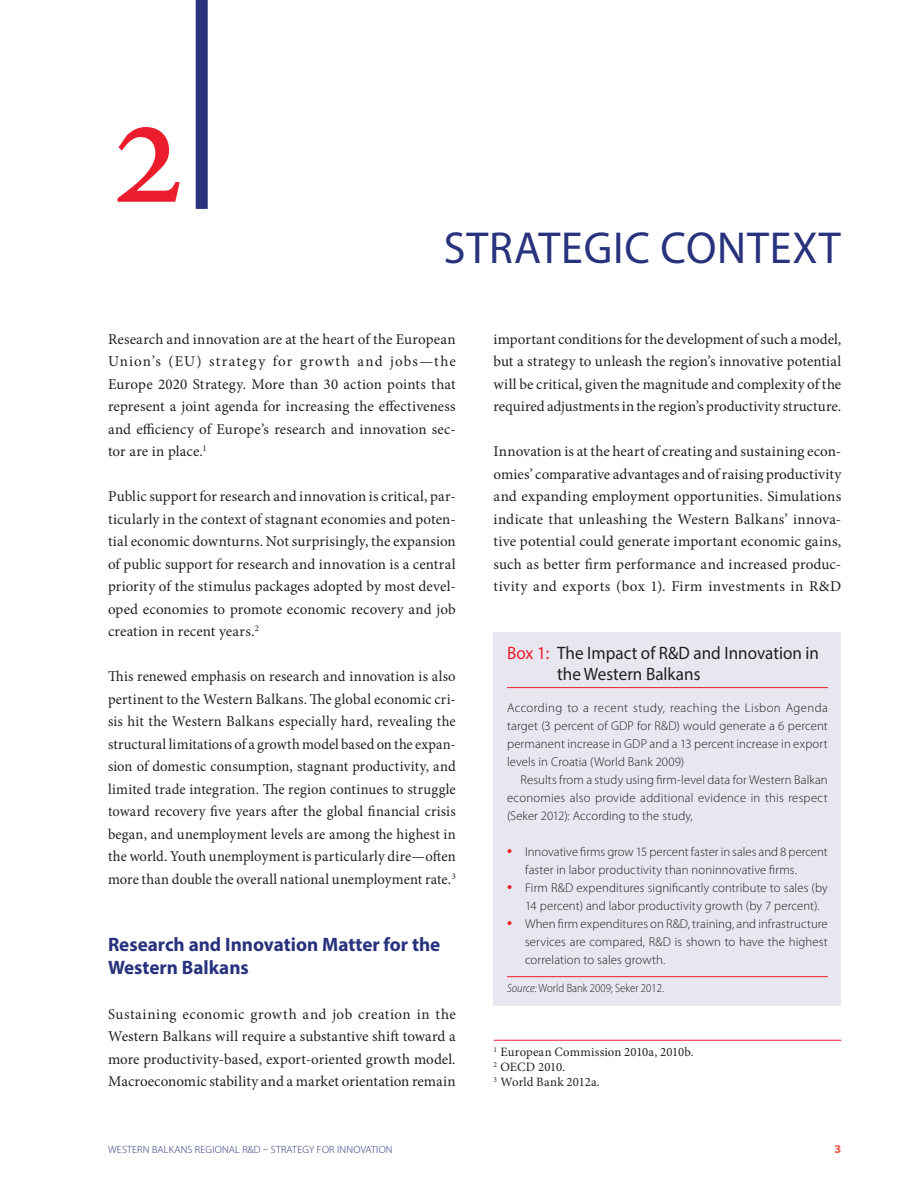
<style>
.page{position:relative;width:918px;height:1188px;background:#fff}
.page>*{position:absolute;margin:0;border:0;box-sizing:border-box;transform-origin:0 0}
.Chpater_number{font:165px "Minion Pro";color:#eb1c2c}
.Chapter_title{font:45px "Myriad Pro";letter-spacing:.02em;color:#28327d}
.head_1{font:700 19.5px/22.5px "Myriad Pro";color:#28327d}
.Box_title{font:18px/21.6px "Myriad Pro";color:#231f20;scale:.95 1}
.Body_text{font:15px/22.5px "Minion Pro";letter-spacing:.005em;color:#231f20;text-align:justify}
.Box_text_first{font:300 12.75px/18px "Myriad Pro";letter-spacing:.005em;color:#231f20;text-align:justify}
.Box_text{font:300 12.75px/18px "Myriad Pro";letter-spacing:.015em;color:#231f20;text-align:justify}
.t1{font:12.75px "Minion Pro";letter-spacing:.01em;color:#231f20}
.Box_source{font:300 12px "Myriad Pro";color:#231f20;scale:.9 1}
.t2{font:900 12px "Myriad Pro";color:#ef6551}
.t3{font:300 10.5px "Myriad Pro";letter-spacing:.02em;color:#28327d}
.s1{color:#eb1c2c}
.s2{font-weight:700;font-size:15px;color:#eb1c2c}
.s3{font-style:italic}
</style>
<div class="page">
<div style="left:196px;top:0;width:12px;height:209px;background:#28327d"></div>
<div style="left:494px;top:632px;width:347px;height:373px;background:#e8e7f0"></div>
<hr style="left:507px;top:687px;width:321px;height:1px;background:#eb1c2c">
<hr style="left:507px;top:976px;width:321px;height:1px;background:#eb1c2c">
<hr style="left:494px;top:1040px;width:347px;height:1px;background:#eb1c2c">
<p class="Chpater_number" style="left:108px;top:39px;width:80px">2</p>
<p class="Chapter_title" style="left:444px;top:220px;width:399px">STRATEGIC CONTEXT</p>
<p class="Body_text" style="left:108px;top:328px;width:349px">Research and innovation are at the heart of the European Union’s (EU) strategy for growth and jobs—the Europe 2020 Strategy. More than 30 action points that represent a joint agenda for increasing the effectiveness and efficiency of Europe’s research and innovation sec&shy;tor are in place.<sup>1</sup></p>
<p class="Body_text" style="left:108px;top:485px;width:349px">Public support for research and innovation is critical, par&shy;ticularly in the context of stagnant economies and poten&shy;tial economic downturns. Not surprisingly, the expansion of public support for research and innovation is a central priority of the stimulus packages adopted by most devel&shy;oped economies to promote economic recovery and job creation in recent years.<sup>2</sup></p>
<p class="Body_text" style="left:108px;top:665px;width:349px">This renewed emphasis on research and innovation is also pertinent to the Western Balkans. The global economic cri&shy;sis hit the Western Balkans especially hard, revealing the structural limitations of a growth model based on the expan&shy;sion of domestic consumption, stagnant productivity, and limited trade integration. The region continues to struggle toward recovery five years after the global financial crisis began, and unemployment levels are among the highest in the world. Youth unemployment is particularly dire—often more than double the overall national unemployment rate.<sup>3</sup></p>
<p class="head_1" style="left:108px;top:933px;width:334px">Research and Innovation Matter for the<br>Western Balkans</p>
<p class="Body_text" style="left:108px;top:1003px;width:349px">Sustaining economic growth and job creation in the Western Balkans will require a substantive shift toward a more productivity-based, export-oriented growth model.<br>Macroeconomic stability and a market orientation remain</p>
<p class="Body_text" style="left:494px;top:328px;width:349px">important conditions for the development of such a model, but a strategy to unleash the region’s innovative potential will be critical, given the magnitude and complexity of the required adjustments in the region’s productivity structure.</p>
<p class="Body_text" style="left:494px;top:440px;width:349px">Innovation is at the heart of creating and sustaining econ&shy;omies’ comparative advantages and of raising productivity and expanding employment opportunities. Simulations indicate that unleashing the Western Balkans’ innova&shy;tive potential could generate important economic gains, such as better firm performance and increased produc&shy;tivity and exports (box 1). Firm investments in R&amp;D</p>
<p class="Box_title" style="left:557px;top:642px;width:277px;text-indent:-50px"><span class="s1">Box 1:</span> The Impact of R&amp;D and Innovation in the Western Balkans</p>
<p class="Box_text_first" style="left:507px;top:699px;width:322px">According to a recent study, reaching the Lisbon Agenda target (3 percent of GDP for R&amp;D) would generate a 6 percent permanent increase in GDP and a 13 percent increase in export levels in Croatia (World Bank 2009)</p>
<p class="Box_text" style="left:507px;top:771px;width:322px;text-indent:14px">Results from a study using firm-level data for Western Balkan economies also provide additional evidence in this respect (Seker 2012): According to the study,</p>
<p class="Box_text_first" style="left:525px;top:843px;width:304px;text-indent:-18px"><span class="s2">•</span> Innovative firms grow 15 percent faster in sales and 8 percent faster in labor productivity than noninnovative firms.</p>
<p class="Box_text_first" style="left:525px;top:879px;width:304px;text-indent:-18px"><span class="s2">•</span> Firm R&amp;D expenditures significantly contribute to sales (by<br>14 percent) and labor productivity growth (by 7 percent).</p>
<p class="Box_text_first" style="left:525px;top:915px;width:304px;text-indent:-18px"><span class="s2">•</span> When firm expenditures on R&amp;D, training, and infrastructure services are compared, R&amp;D is shown to have the highest correlation to sales growth.</p>
<p class="Box_source" style="left:507px;top:981px;width:176px"><span class="s3">Source:</span> World Bank 2009; Seker 2012.</p>
<p class="t1" style="left:494px;top:1043px;width:202px"><sup>1</sup> European Commission 2010a, 2010b.</p>
<p class="t1" style="left:494px;top:1058px;width:73px"><sup>2</sup> OECD 2010.</p>
<p class="t1" style="left:494px;top:1073px;width:108px"><sup>3</sup> World Bank 2012a.</p>
<p class="t3" style="left:108px;top:1143px;width:286px">WESTERN BALKANS REGIONAL R&amp;D – STRATEGY FOR INNOVATION</p>
<p class="t2" style="left:834px;top:1141px;width:8px">3</p>
</div>
